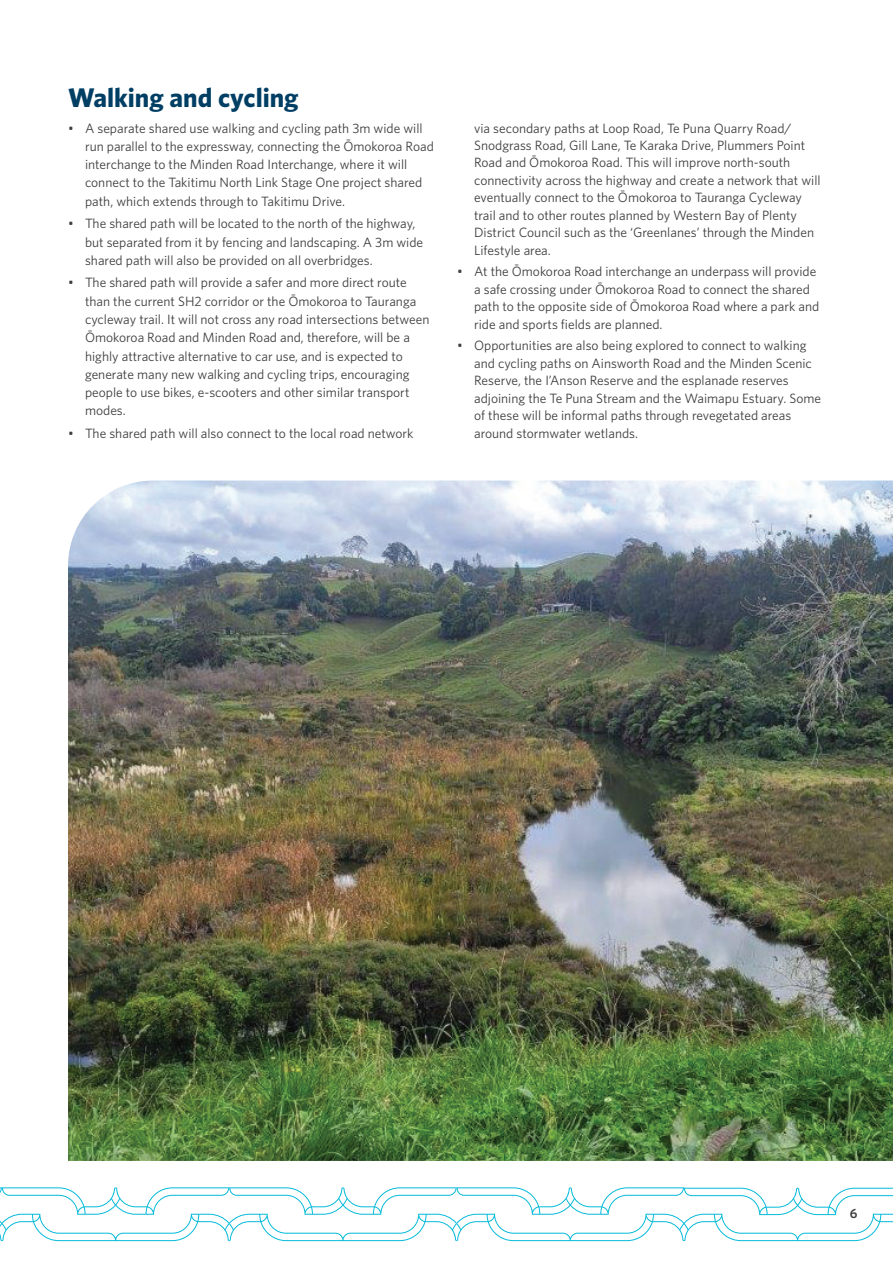
<style>
.page{position:relative;width:893px;height:1263px;background:#fff}
.page>*{position:absolute;margin:0;border:0;box-sizing:border-box;transform-origin:0 0}
.t1{font:700 27px "Whitney";color:#003e64}
.Body_Bullets{font:13.5px/17.4px "Whitney";color:#3e3e3f}
.body{font:600 13.5px "Whitney";color:#3e3e3f}
</style>
<div class="page">
<svg style="left:0;top:1187px;width:893px;height:54px"></svg>
<img style="left:68px;top:480px;width:825px;height:681px">
<h1 class="t1" style="left:68px;top:79px;width:232px">Walking and cycling</h1>
<p class="Body_Bullets" style="left:85px;top:118px;width:350px;line-height:18.3px;text-indent:-17px">• A separate shared use walking and cycling path 3m wide will run parallel to the expressway, connecting the Ōmokoroa Road interchange to the Minden Road Interchange, where it will connect to the Takitimu North Link Stage One project shared path, which extends through to Takitimu Drive.</p>
<p class="Body_Bullets" style="left:85px;top:214px;width:340px;line-height:18.3px;text-indent:-17px">• The shared path will be located to the north of the highway, but separated from it by fencing and landscaping. A 3m wide shared path will also be provided on all overbridges.</p>
<p class="Body_Bullets" style="left:85px;top:273px;width:346px;line-height:18.3px;text-indent:-17px">• The shared path will provide a safer and more direct route than the current SH2 corridor or the Ōmokoroa to Tauranga cycleway trail. It will not cross any road intersections between Ōmokoroa Road and Minden Road and, therefore, will be a highly attractive alternative to car use, and is expected to generate many new walking and cycling trips, encouraging people to use bikes, e-scooters and other similar transport modes.</p>
<p class="Body_Bullets" style="left:68px;top:424px;width:347px">• The shared path will also connect to the local road network</p>
<p class="Body_Bullets" style="left:474px;top:119px;width:348px">via secondary paths at Loop Road, Te Puna Quarry Road/ Snodgrass Road, Gill Lane, Te Karaka Drive, Plummers Point Road and Ōmokoroa Road. This will improve north-south connectivity across the highway and create a network that will eventually connect to the Ōmokoroa to Tauranga Cycleway trail and to other routes planned by Western Bay of Plenty District Council such as the ‘Greenlanes’ through the Minden Lifestyle area.</p>
<p class="Body_Bullets" style="left:474px;top:263px;width:347px;text-indent:-17px">• At the Ōmokoroa Road interchange an underpass will provide a safe crossing under Ōmokoroa Road to connect the shared path to the opposite side of Ōmokoroa Road where a park and ride and sports fields are planned.</p>
<p class="Body_Bullets" style="left:474px;top:337px;width:349px;text-indent:-17px">• Opportunities are also being explored to connect to walking and cycling paths on Ainsworth Road and the Minden Scenic Reserve, the I’Anson Reserve and the esplanade reserves adjoining the Te Puna Stream and the Waimapu Estuary. Some of these will be informal paths through revegetated areas around stormwater wetlands.</p>
<p class="body" style="left:850px;top:1204px;width:9px">6</p>
</div>
